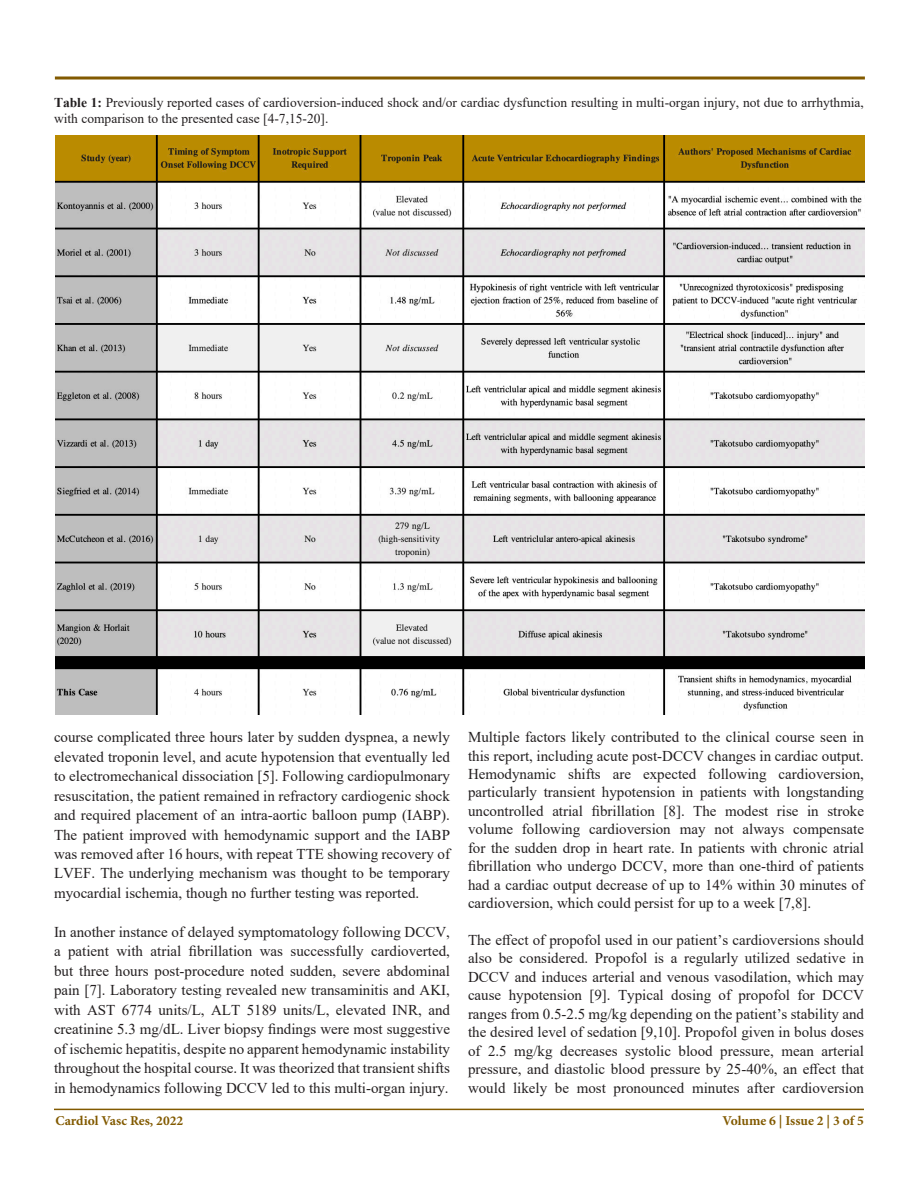
<style>
.page{position:relative;width:918px;height:1188px;background:#fff}
.page>*{position:absolute;margin:0;border:0;box-sizing:border-box;transform-origin:0 0}
.Body_Text{font:15px/18.5px "Times New Roman";color:#231f20;text-align:justify}
.Body_Text-2{font:13.5px/16.2px "Times New Roman";color:#231f20}
.t1{font:700 13.5px "Minion Pro";color:#825a00}
.s1{font-weight:700}
</style>
<div class="page">
<hr style="left:54px;top:1109px;width:810px;height:1px;background:#825a00">
<svg style="left:54px;top:76px;width:811px;height:4px;background:#a1833f"></svg>
<img style="left:55px;top:136px;width:809px;height:578px">
<p class="Body_Text-2" style="left:54px;top:94px;width:812px"><span class="s1">Table 1:</span> Previously reported cases of cardioversion-induced shock and/or cardiac dysfunction resulting in multi-organ injury, not due to arrhythmia, with comparison to the presented case [4-7,15-20].</p>
<p class="Body_Text" style="left:54px;top:727px;width:398px;line-height:19.5px">course complicated three hours later by sudden dyspnea, a newly elevated troponin level, and acute hypotension that eventually led to electromechanical dissociation [5]. Following cardiopulmonary resuscitation, the patient remained in refractory cardiogenic shock and required placement of an intra-aortic balloon pump (IABP).<br>The patient improved with hemodynamic support and the IABP was removed after 16 hours, with repeat TTE showing recovery of LVEF. The underlying mechanism was thought to be temporary myocardial ischemia, though no further testing was reported.</p>
<p class="Body_Text" style="left:54px;top:922px;width:398px;line-height:19.5px">In another instance of delayed symptomatology following DCCV, a patient with atrial fibrillation was successfully cardioverted, but three hours post-procedure noted sudden, severe abdominal pain [7]. Laboratory testing revealed new transaminitis and AKI, with AST 6774 units/L, ALT 5189 units/L, elevated INR, and creatinine 5.3 mg/dL. Liver biopsy findings were most suggestive of ischemic hepatitis, despite no apparent hemodynamic instability throughout the hospital course. It was theorized that transient shifts in hemodynamics following DCCV led to this multi-organ injury.</p>
<p class="Body_Text" style="left:468px;top:727px;width:398px">Multiple factors likely contributed to the clinical course seen in this report, including acute post-DCCV changes in cardiac output.<br>Hemodynamic shifts are expected following cardioversion, particularly transient hypotension in patients with longstanding uncontrolled atrial fibrillation [8]. The modest rise in stroke volume following cardioversion may not always compensate for the sudden drop in heart rate. In patients with chronic atrial fibrillation who undergo DCCV, more than one-third of patients had a cardiac output decrease of up to 14% within 30 minutes of cardioversion, which could persist for up to a week [7,8].</p>
<p class="Body_Text" style="left:468px;top:930px;width:398px">The effect of propofol used in our patient’s cardioversions should also be considered. Propofol is a regularly utilized sedative in DCCV and induces arterial and venous vasodilation, which may cause hypotension [9]. Typical dosing of propofol for DCCV ranges from 0.5-2.5 mg/kg depending on the patient’s stability and the desired level of sedation [9,10]. Propofol given in bolus doses of 2.5 mg/kg decreases systolic blood pressure, mean arterial pressure, and diastolic blood pressure by 25-40%, an effect that would likely be most pronounced minutes after cardioversion</p>
<p class="t1" style="left:55px;top:1111px;width:129px">Cardiol Vasc Res, 2022</p>
<p class="t1" style="left:722px;top:1112px;width:143px">Volume 6 | Issue 2 | 3 of 5</p>
</div>
